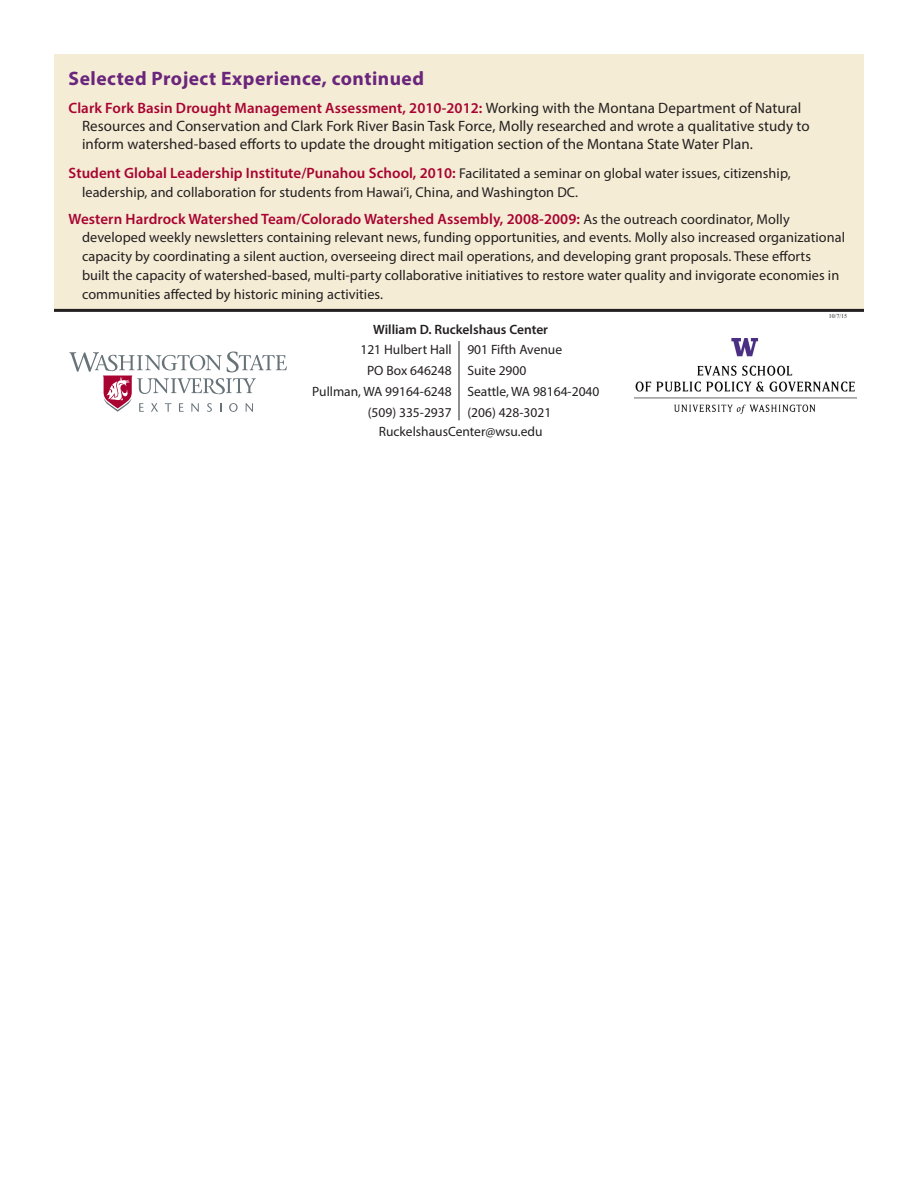
<style>
.page{position:relative;width:918px;height:1188px;background:#fff}
.page>*{position:absolute;margin:0;border:0;box-sizing:border-box;transform-origin:0 0}
.t1{font:700 19.5px "Myriad Pro";letter-spacing:.025em;color:#6a257c}
.t2{font:15px/18px "Myriad Pro";letter-spacing:.005em;color:#231f20}
.t3{font:600 15px "Myriad Pro";letter-spacing:.005em;color:#a90332}
.t4{font:14.25px/18.8px "Myriad Pro";letter-spacing:.005em;color:#231f20}
.t5{font:13.5px "Myriad Pro";color:#231f20}
.t6{font:600 13.5px "Myriad Pro";color:#231f20}
.t7{font:6px "Times New Roman";color:#231f20}
.s1{font-weight:600;color:#a90332}
.s2{font-weight:400;font-size:14.25px;color:#231f20}
</style>
<div class="page">
<div style="left:54px;top:54px;width:810px;height:255px;background:#f4ecd5"></div>
<svg style="left:69px;top:352px;width:218px;height:60px"></svg>
<img style="left:634px;top:338px;width:222px;height:75px">
<hr style="left:459px;top:341px;width:1px;height:79px;background:#231f20">
<hr style="left:54px;top:309px;width:810px;height:3px;background:#231f20">
<p class="t1" style="left:69px;top:66px;width:357px">Selected Project Experience, continued</p>
<p class="t2" style="left:82px;top:99px;width:729px;text-indent:-14px"><span class="s1">Clark Fork Basin Drought Management Assessment, 2010-2012:</span> Working with the Montana Department of Natural<br>Resources and Conservation and Clark Fork River Basin Task Force, Molly researched and wrote a qualitative study to inform watershed-based efforts to update the drought mitigation section of the Montana State Water Plan.</p>
<p class="t3" style="left:69px;top:163px;width:724px">Student Global Leadership Institute/Punahou School, 2010: <span class="s2">Facilitated a seminar on global water issues, citizenship,</span></p>
<p class="t4" style="left:82px;top:182px;width:498px">leadership, and collaboration for students from Hawai’i, China, and Washington DC.</p>
<p class="t3" style="left:69px;top:209px;width:723px">Western Hardrock Watershed Team/Colorado Watershed Assembly, 2008-2009: <span class="s2">As the outreach coordinator, Molly</span></p>
<p class="t4" style="left:82px;top:228px;width:765px">developed weekly newsletters containing relevant news, funding opportunities, and events. Molly also increased organizational capacity by coordinating a silent auction, overseeing direct mail operations, and developing grant proposals. These efforts<br>built the capacity of watershed-based, multi-party collaborative initiatives to restore water quality and invigorate economies in communities affected by historic mining activities.</p>
<p class="t6" style="left:373px;top:321px;width:176px">William D. Ruckelshaus Center</p>
<p class="t7" style="left:829px;top:311px;width:20px">10/7/15</p>
<p class="t5" style="left:360px;top:342px;width:93px">121 Hulbert Hall</p>
<p class="t5" style="left:367px;top:363px;width:86px">PO Box 646248</p>
<p class="t5" style="left:312px;top:384px;width:141px">Pullman, WA 99164-6248</p>
<p class="t5" style="left:368px;top:405px;width:85px">(509) 335-2937</p>
<p class="t5" style="left:467px;top:342px;width:96px">901 Fifth Avenue</p>
<p class="t5" style="left:467px;top:363px;width:60px">Suite 2900</p>
<p class="t5" style="left:467px;top:384px;width:134px">Seattle, WA 98164-2040</p>
<p class="t5" style="left:467px;top:405px;width:85px">(206) 428-3021</p>
<p class="t5" style="left:379px;top:423px;width:165px">RuckelshausCenter@wsu.edu</p>
</div>
